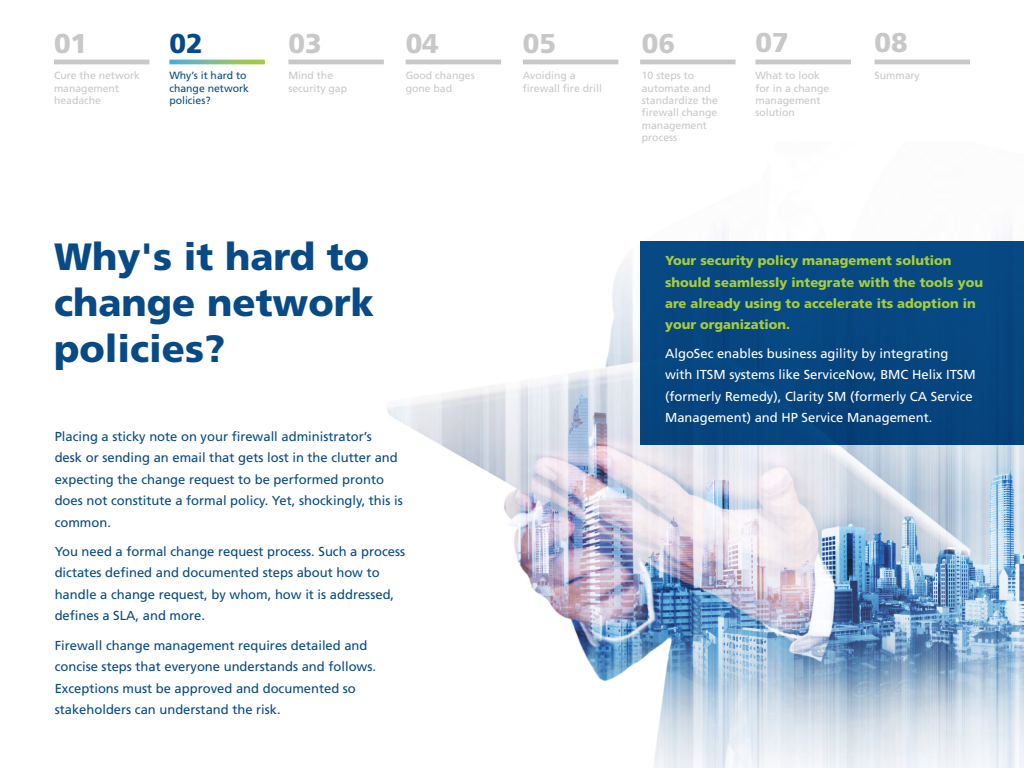
<style>
.page{position:relative;width:1024px;height:768px;background:#fff}
.page>*{position:absolute;margin:0;border:0;box-sizing:border-box;transform-origin:0 0}
.t1{font:900 38px/46px "Frutiger LT Std";color:#084a85}
.t2{font:900 27.2px "Frutiger LT Std";color:#c8c8c8}
.t3{font:900 27.2px "Frutiger LT Std";color:#084a85}
.t4{font:13px/21.4px "Frutiger";color:#084a85}
.t5{font:13px/21.4px "Frutiger";color:#fff}
.t6{font:900 13px/21.4px "Frutiger LT Std";color:#a6ce39}
.t7{font:10.5px/12.4px "Frutiger LT Std";color:#c8c8c8}
.t8{font:10.5px/12.4px "Frutiger LT Std";color:#084a85}
</style>
<div class="page">
<img style="left:387px;top:233px;width:637px;height:535px">
<hr style="left:54px;top:60px;width:95px;height:4px;background:#c8c8c8">
<svg style="left:169px;top:60px;width:96px;height:4px"></svg>
<hr style="left:288px;top:60px;width:96px;height:4px;background:#c8c8c8">
<hr style="left:406px;top:60px;width:95px;height:4px;background:#c8c8c8">
<hr style="left:523px;top:60px;width:95px;height:4px;background:#c8c8c8">
<hr style="left:640px;top:60px;width:96px;height:4px;background:#c8c8c8">
<hr style="left:756px;top:60px;width:95px;height:4px;background:#c8c8c8">
<hr style="left:875px;top:60px;width:95px;height:4px;background:#c8c8c8">
<div style="left:640px;top:241px;width:384px;height:204px;background:#084a85"></div>
<h2 class="t2" style="left:54px;top:27px;width:35px">01</h2>
<h2 class="t3" style="left:169px;top:27px;width:35px">02</h2>
<h2 class="t2" style="left:288px;top:27px;width:35px">03</h2>
<h2 class="t2" style="left:406px;top:27px;width:35px">04</h2>
<h2 class="t2" style="left:523px;top:27px;width:35px">05</h2>
<h2 class="t2" style="left:642px;top:27px;width:35px">06</h2>
<h2 class="t2" style="left:756px;top:26px;width:35px">07</h2>
<h2 class="t2" style="left:875px;top:26px;width:35px">08</h2>
<p class="t7" style="left:54px;top:70px;width:87px">Cure the network management headache</p>
<p class="t8" style="left:169px;top:70px;width:81px">Why’s it hard to change network policies?</p>
<p class="t7" style="left:288px;top:70px;width:60px">Mind the security gap</p>
<p class="t7" style="left:406px;top:70px;width:71px">Good changes gone bad</p>
<p class="t7" style="left:523px;top:70px;width:81px">Avoiding a firewall fire drill</p>
<p class="t7" style="left:642px;top:70px;width:78px">10 steps to automate and standardize the firewall change management process</p>
<p class="t7" style="left:756px;top:70px;width:75px">What to look for in a change management solution</p>
<p class="t7" style="left:875px;top:70px;width:47px">Summary</p>
<h1 class="t1" style="left:54px;top:233px;width:321px">Why's it hard to change network policies?</h1>
<p class="t6" style="left:665px;top:250px;width:319px">Your security policy management solution should seamlessly integrate with the tools you are already using to accelerate its adoption in your organization.</p>
<p class="t5" style="left:665px;top:343px;width:312px">AlgoSec enables business agility by integrating with ITSM systems like ServiceNow, BMC Helix ITSM (formerly Remedy), Clarity SM (formerly CA Service Management) and HP Service Management.</p>
<p class="t4" style="left:55px;top:426px;width:350px">Placing a sticky note on your firewall administrator’s<br>desk or sending an email that gets lost in the clutter and expecting the change request to be performed pronto does not constitute a formal policy. Yet, shockingly, this is common.</p>
<p class="t4" style="left:55px;top:541px;width:352px">You need a formal change request process. Such a process dictates defined and documented steps about how to handle a change request, by whom, how it is addressed, defines a SLA, and more.</p>
<p class="t4" style="left:55px;top:634px;width:323px">Firewall change management requires detailed and concise steps that everyone understands and follows.<br>Exceptions must be approved and documented so stakeholders can understand the risk.</p>
</div>
